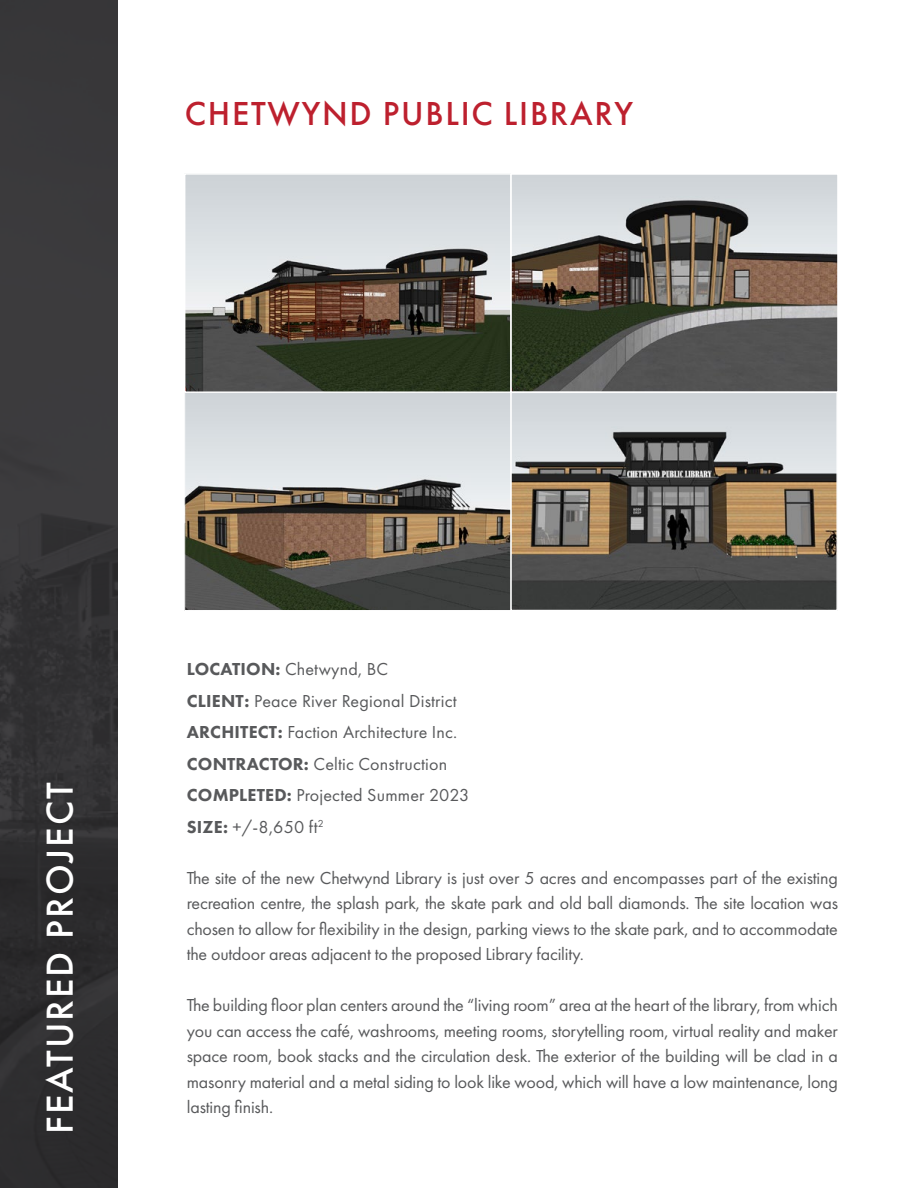
<style>
.page{position:relative;width:918px;height:1188px;background:#fff}
.page>*{position:absolute;margin:0;border:0;box-sizing:border-box;transform-origin:0 0}
.t1{font:500 39px "Futura PT";letter-spacing:.05em;color:#fff}
.t2{font:500 34.5px "Futura PT";letter-spacing:.05em;color:#bd202e}
.t3{font:18px/25.5px "Futura PT";letter-spacing:-.01em;color:#58595b;text-align:justify}
.t4{font:18px/31.5px "Futura PT";letter-spacing:.01em;color:#58595b}
.s1{font-weight:800}
</style>
<div class="page">
<div style="left:0;top:0;width:118px;height:1188px;background:linear-gradient(to right,#353436,#343335)"></div>
<img style="left:186px;top:176px;width:650px;height:433px">
<div style="left:510px;top:173px;width:329px;height:220px;border:2px solid #fff"></div>
<div style="left:184px;top:392px;width:327px;height:219px;border:1px solid #fff"></div>
<div style="left:184px;top:173px;width:328px;height:220px;border:2px solid #fff"></div>
<div style="left:510px;top:392px;width:328px;height:219px;border:2px solid #fff"></div>
<h2 class="t2" style="left:185px;top:93px;width:450px">CHETWYND PUBLIC LIBRARY</h2>
<h1 class="t1" style="left:36px;top:1134px;width:353px;rotate:-90deg">FEATURED PROJECT</h1>
<p class="t4" style="left:187px;top:653px;width:284px"><span class="s1">LOCATION:</span> Chetwynd, BC<br><span class="s1">CLIENT:</span> Peace River Regional District<br><span class="s1">ARCHITECT:</span> Faction Architecture Inc.<br><span class="s1">CONTRACTOR:</span> Celtic Construction<br><span class="s1">COMPLETED:</span> Projected Summer 2023<br><span class="s1">SIZE:</span> +/-8,650 ft<sup>2</sup></p>
<p class="t3" style="left:187px;top:865px;width:653px">The site of the new Chetwynd Library is just over 5 acres and encompasses part of the existing recreation centre, the splash park, the skate park and old ball diamonds. The site location was chosen to allow for flexibility in the design, parking views to the skate park, and to accommodate the outdoor areas adjacent to the proposed Library facility.</p>
<p class="t3" style="left:187px;top:992px;width:653px">The building floor plan centers around the “living room” area at the heart of the library, from which you can access the café, washrooms, meeting rooms, storytelling room, virtual reality and maker space room, book stacks and the circulation desk. The exterior of the building will be clad in a masonry material and a metal siding to look like wood, which will have a low maintenance, long lasting finish.</p>
</div>
